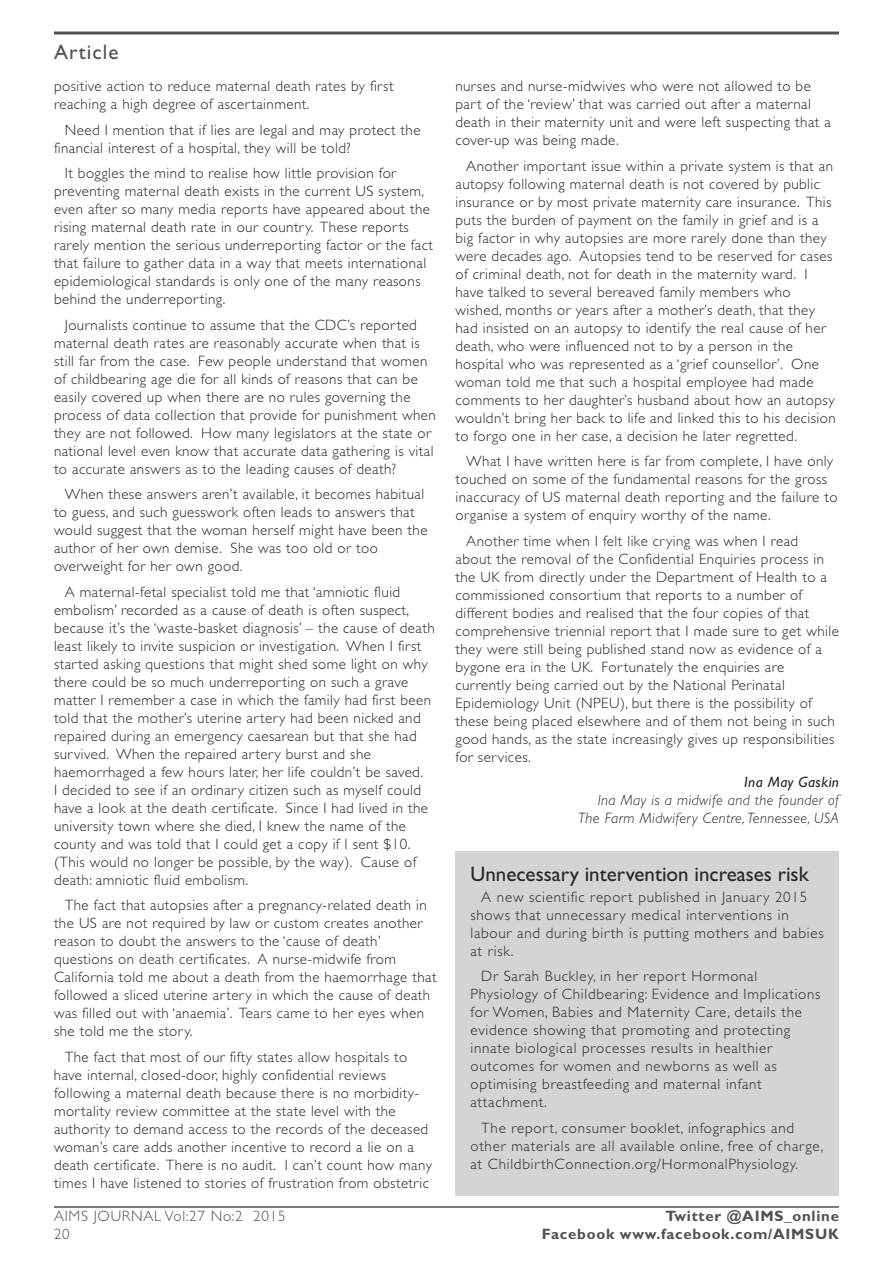
<style>
.page{position:relative;width:893px;height:1263px;background:#fff}
.page>*{position:absolute;margin:0;border:0;box-sizing:border-box;transform-origin:0 0}
.t1{font:21px "Gill Sans";color:#272627}
.t2{font:21px "Gill Sans";letter-spacing:.05em;color:#525152}
.t3{font:300 15px/18px "Gill Sans";letter-spacing:.03em;color:#272627}
.t4{font:300 15px/18px "Gill Sans";letter-spacing:.05em;color:#272627}
.t5{font:italic 300 15px/18px "Gill Sans";letter-spacing:.03em;color:#272627;text-align:right}
.t6{font:700 15px/18px "Gill Sans";letter-spacing:.05em;color:#525152;text-align:right}
.t7{font:300 15px/18px "Gill Sans";letter-spacing:.05em;color:#525152}
.t8{font:italic 15px "Gill Sans";letter-spacing:.03em;color:#272627}
</style>
<div class="page">
<hr style="left:54px;top:32px;width:785px;height:3px;background:#525152">
<hr style="left:54px;top:1206px;width:785px;height:2px;background:#525152">
<div style="left:455px;top:851px;width:384px;height:344px;background:#d4d4d4"></div>
<h1 class="t2" style="left:54px;top:44px;width:66px">Article</h1>
<p class="t3" style="left:54px;top:79px;width:341px">positive action to reduce maternal death rates by first reaching a high degree of ascertainment.</p>
<p class="t3" style="left:54px;top:122px;width:368px;text-indent:11px">Need I mention that if lies are legal and may protect the financial interest of a hospital, they will be told?</p>
<p class="t3" style="left:54px;top:166px;width:381px;text-indent:11px">It boggles the mind to realise how little provision for preventing maternal death exists in the current US system, even after so many media reports have appeared about the rising maternal death rate in our country. These reports rarely mention the serious underreporting factor or the fact that failure to gather data in a way that meets international epidemiological standards is only one of the many reasons behind the underreporting.</p>
<p class="t3" style="left:54px;top:317px;width:383px;text-indent:11px">Journalists continue to assume that the CDC’s reported maternal death rates are reasonably accurate when that is still far from the case. Few people understand that women of childbearing age die for all kinds of reasons that can be easily covered up when there are no rules governing the process of data collection that provide for punishment when they are not followed. How many legislators at the state or national level even know that accurate data gathering is vital to accurate answers as to the leading causes of death?</p>
<p class="t3" style="left:54px;top:487px;width:375px;text-indent:11px">When these answers aren’t available, it becomes habitual to guess, and such guesswork often leads to answers that would suggest that the woman herself might have been the author of her own demise. She was too old or too overweight for her own good.</p>
<p class="t3" style="left:54px;top:584px;width:382px;text-indent:11px">A maternal-fetal specialist told me that ‘amniotic fluid embolism’ recorded as a cause of death is often suspect, because it’s the ‘waste-basket diagnosis’ – the cause of death least likely to invite suspicion or investigation. When I first started asking questions that might shed some light on why there could be so much underreporting on such a grave matter I remember a case in which the family had first been told that the mother’s uterine artery had been nicked and repaired during an emergency caesarean but that she had survived. When the repaired artery burst and she haemorrhaged a few hours later, her life couldn’t be saved.<br>I decided to see if an ordinary citizen such as myself could have a look at the death certificate. Since I had lived in the university town where she died, I knew the name of the county and was told that I could get a copy if I sent $10. (This would no longer be possible, by the way). Cause of death: amniotic fluid embolism.</p>
<p class="t3" style="left:54px;top:898px;width:384px;text-indent:11px">The fact that autopsies after a pregnancy-related death in the US are not required by law or custom creates another reason to doubt the answers to the ‘cause of death’ questions on death certificates. A nurse-midwife from California told me about a death from the haemorrhage that followed a sliced uterine artery in which the cause of death was filled out with ‘anaemia’. Tears came to her eyes when she told me the story.</p>
<p class="t3" style="left:54px;top:1049px;width:379px;text-indent:11px">The fact that most of our fifty states allow hospitals to have internal, closed-door, highly confidential reviews following a maternal death because there is no morbidity&shy;mortality review committee at the state level with the authority to demand access to the records of the deceased woman’s care adds another incentive to record a lie on a death certificate. There is no audit. I can’t count how many times I have listened to stories of frustration from obstetric</p>
<p class="t7" style="left:54px;top:1208px;width:233px">AIMS JOURNAL Vol:27 No:2 2015<br>20</p>
<p class="t3" style="left:455px;top:79px;width:377px">nurses and nurse-midwives who were not allowed to be part of the ‘review’ that was carried out after a maternal death in their maternity unit and were left suspecting that a cover-up was being made.</p>
<p class="t3" style="left:455px;top:158px;width:382px;text-indent:11px">Another important issue within a private system is that an autopsy following maternal death is not covered by public insurance or by most private maternity care insurance. This puts the burden of payment on the family in grief and is a big factor in why autopsies are more rarely done than they were decades ago. Autopsies tend to be reserved for cases of criminal death, not for death in the maternity ward. I have talked to several bereaved family members who wished, months or years after a mother’s death, that they had insisted on an autopsy to identify the real cause of her death, who were influenced not to by a person in the hospital who was represented as a ‘grief counsellor’. One woman told me that such a hospital employee had made comments to her daughter’s husband about how an autopsy wouldn’t bring her back to life and linked this to his decision to forgo one in her case, a decision he later regretted.</p>
<p class="t3" style="left:455px;top:454px;width:384px;text-indent:11px">What I have written here is far from complete, I have only touched on some of the fundamental reasons for the gross inaccuracy of US maternal death reporting and the failure to organise a system of enquiry worthy of the name.</p>
<p class="t3" style="left:455px;top:533px;width:385px;text-indent:11px">Another time when I felt like crying was when I read<br>about the removal of the Confidential Enquiries process in the UK from directly under the Department of Health to a commissioned consortium that reports to a number of different bodies and realised that the four copies of that comprehensive triennial report that I made sure to get while they were still being published stand now as evidence of a bygone era in the UK. Fortunately the enquiries are currently being carried out by the National Perinatal Epidemiology Unit (NPEU), but there is the possibility of these being placed elsewhere and of them not being in such good hands, as the state increasingly gives up responsibilities for services.</p>
<p class="t8" style="left:744px;top:776px;width:96px">Ina May Gaskin</p>
<p class="t5" style="left:578px;top:793px;width:262px">Ina May is a midwife and the founder of<br>The Farm Midwifery Centre,Tennessee, USA</p>
<h1 class="t1" style="left:470px;top:866px;width:340px">Unnecessary intervention increases risk</h1>
<p class="t4" style="left:470px;top:889px;width:355px;text-indent:11px">A new scientific report published in January 2015 shows that unnecessary medical interventions in labour and during birth is putting mothers and babies at risk.</p>
<p class="t4" style="left:470px;top:969px;width:352px;text-indent:11px">Dr Sarah Buckley, in her report Hormonal Physiology of Childbearing: Evidence and Implications for Women, Babies and Maternity Care, details the evidence showing that promoting and protecting innate biological processes results in healthier outcomes for women and newborns as well as optimising breastfeeding and maternal infant attachment.</p>
<p class="t4" style="left:470px;top:1120px;width:355px;text-indent:11px">The report, consumer booklet, infographics and other materials are all available online, free of charge, at ChildbirthConnection.org/HormonalPhysiology.</p>
<p class="t6" style="left:542px;top:1208px;width:299px">Twitter @AIMS_online<br>Facebook www.facebook.com/AIMSUK</p>
</div>
